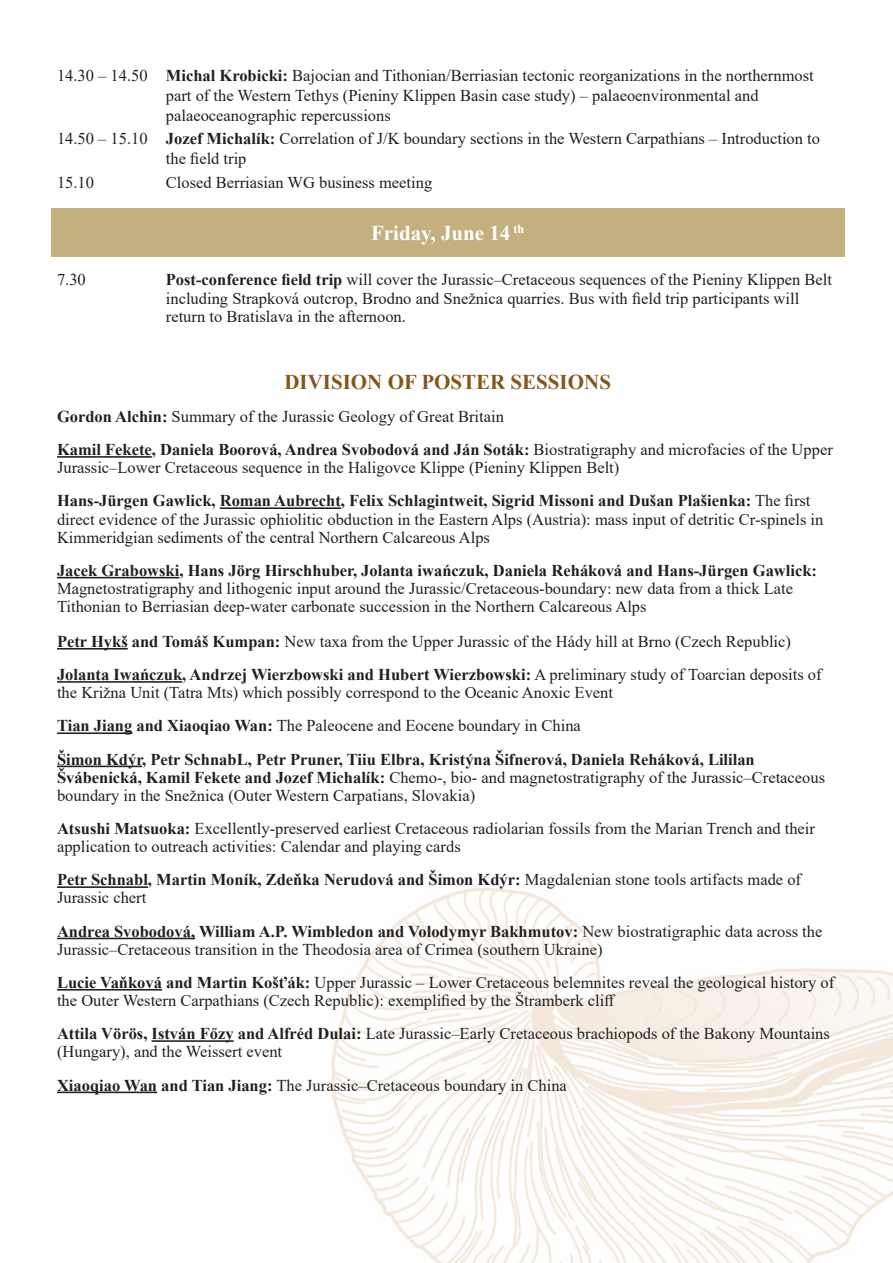
<style>
.page{position:relative;width:893px;height:1263px;background:#fff}
.page>*{position:absolute;margin:0;border:0;box-sizing:border-box;transform-origin:0 0}
.t1{font:700 21px "Times New Roman";color:#85561a}
.t2{font:700 21px "Times New Roman";color:#fff}
.t3{font:16.5px/18.1px "Times New Roman";color:#231f20}
.t4{font:700 16.5px/33.2px "Times New Roman";color:#231f20}
.s1{font-weight:700}
.s2{font-weight:400}
</style>
<div class="page">
<img style="left:332px;top:889px;width:561px;height:374px">
<div style="left:51px;top:209px;width:793px;height:48px;background:#c2b17f"></div>
<hr style="left:57px;top:456px;width:95px;height:2px;background:#231f20">
<hr style="left:220px;top:507px;width:121px;height:2px;background:#231f20">
<hr style="left:57px;top:577px;width:122px;height:1px;background:#231f20">
<hr style="left:57px;top:648px;width:71px;height:1px;background:#231f20">
<hr style="left:57px;top:681px;width:125px;height:2px;background:#231f20">
<hr style="left:57px;top:732px;width:75px;height:2px;background:#231f20">
<hr style="left:57px;top:766px;width:85px;height:1px;background:#231f20">
<hr style="left:57px;top:886px;width:91px;height:2px;background:#231f20">
<hr style="left:57px;top:938px;width:138px;height:1px;background:#231f20">
<hr style="left:57px;top:989px;width:105px;height:1px;background:#231f20">
<hr style="left:152px;top:1040px;width:82px;height:2px;background:#231f20">
<hr style="left:57px;top:1091px;width:100px;height:2px;background:#231f20">
<p class="t3" style="left:166px;top:65px;width:649px;line-height:19.8px;text-indent:-109px">14.30 – 14.50 <span class="s1">Michal Krobicki:</span> Bajocian and Tithonian/Berriasian tectonic reorganizations in the northernmost part of the Western Tethys (Pieniny Klippen Basin case study) – palaeoenvironmental and palaeoceanographic repercussions</p>
<p class="t3" style="left:166px;top:128px;width:656px;line-height:19.8px;text-indent:-109px">14.50 – 15.10 <span class="s1">Jozef Michalík:</span> Correlation of J/K boundary sections in the Western Carpathians – Introduction to the field trip</p>
<p class="t3" style="left:57px;top:172px;width:39px">15.10</p>
<p class="t3" style="left:166px;top:172px;width:268px">Closed Berriasian WG business meeting</p>
<p class="t2" style="left:371px;top:218px;width:155px">Friday, June 14 <sup>th</sup></p>
<p class="t3" style="left:57px;top:270px;width:30px">7.30</p>
<p class="t3" style="left:166px;top:270px;width:667px"><span class="s1">Post-conference field trip</span> will cover the Jurassic–Cretaceous sequences of the Pieniny Klippen Belt including Strapková outcrop, Brodno and Snežnica quarries. Bus with field trip participants will return to Bratislava in the afternoon.</p>
<p class="t1" style="left:284px;top:367px;width:328px">DIVISION OF POSTER SESSIONS</p>
<p class="t3" style="left:57px;top:399px;width:777px;line-height:33.2px"><span class="s1">Gordon Alchin:</span> Summary of the Jurassic Geology of Great Britain<br><span class="s1">Kamil Fekete, Daniela Boorová, Andrea Svobodová and Ján Soták:</span> Biostratigraphy and microfacies of the Upper</p>
<p class="t4" style="left:57px;top:451px;width:755px"><span class="s2">Jurassic–Lower Cretaceous sequence in the Haligovce Klippe (Pieniny Klippen Belt)<br></span>Hans-Jürgen Gawlick, Roman Aubrecht, Felix Schlagintweit, Sigrid Missoni and Dušan Plašienka: <span class="s2">The first</span></p>
<p class="t3" style="left:57px;top:509px;width:768px">direct evidence of the Jurassic ophiolitic obduction in the Eastern Alps (Austria): mass input of detritic Cr-spinels in<br>Kimmeridgian sediments of the central Northern Calcareous Alps</p>
<p class="t4" style="left:57px;top:553px;width:761px">Jacek Grabowski, Hans Jörg Hirschhuber, Jolanta iwańczuk, Daniela Reháková and Hans-Jürgen Gawlick:</p>
<p class="t3" style="left:57px;top:579px;width:737px">Magnetostratigraphy and lithogenic input around the Jurassic/Cretaceous-boundary: new data from a thick Late<br>Tithonian to Berriasian deep-water carbonate succession in the Northern Calcareous Alps</p>
<p class="t3" style="left:57px;top:624px;width:766px;line-height:33.2px"><span class="s1">Petr Hykš and Tomáš Kumpan:</span> New taxa from the Upper Jurassic of the Hády hill at Brno (Czech Republic)<br><span class="s1">Jolanta Iwańczuk, Andrzej Wierzbowski and Hubert Wierzbowski:</span> A preliminary study of Toarcian deposits of</p>
<p class="t4" style="left:57px;top:676px;width:699px"><span class="s2">the Križna Unit (Tatra Mts) which possibly correspond to the Oceanic Anoxic Event<br></span>Tian Jiang and Xiaoqiao Wan: <span class="s2">The Paleocene and Eocene boundary in China<br></span>Šimon Kdýr, Petr SchnabL, Petr Pruner, Tiiu Elbra, Kristýna Šifnerová, Daniela Reháková, Lililan</p>
<p class="t3" style="left:57px;top:768px;width:770px"><span class="s1">Švábenická, Kamil Fekete and Jozef Michalík:</span> Chemo-, bio- and magnetostratigraphy of the Jurassic–Cretaceous boundary in the Snežnica (Outer Western Carpatians, Slovakia)</p>
<p class="t3" style="left:57px;top:819px;width:759px"><span class="s1">Atsushi Matsuoka:</span> Excellently-preserved earliest Cretaceous radiolarian fossils from the Marian Trench and their application to outreach activities: Calendar and playing cards</p>
<p class="t4" style="left:57px;top:870px;width:746px;line-height:18.1px">Petr Schnabl, Martin Moník, Zdeňka Nerudová and Šimon Kdýr: <span class="s2">Magdalenian stone tools artifacts made of<br>Jurassic chert</span></p>
<p class="t3" style="left:57px;top:921px;width:767px"><span class="s1">Andrea Svobodová, William A.P. Wimbledon and Volodymyr Bakhmutov:</span> New biostratigraphic data across the<br>Jurassic–Cretaceous transition in the Theodosia area of Crimea (southern Ukraine)</p>
<p class="t3" style="left:57px;top:973px;width:779px"><span class="s1">Lucie Vaňková and Martin Košťák:</span> Upper Jurassic – Lower Cretaceous belemnites reveal the geological history of the Outer Western Carpathians (Czech Republic): exemplified by the Štramberk cliff</p>
<p class="t3" style="left:57px;top:1024px;width:774px"><span class="s1">Attila Vörös, István Főzy and Alfréd Dulai:</span> Late Jurassic–Early Cretaceous brachiopods of the Bakony Mountains (Hungary), and the Weissert event</p>
<p class="t3" style="left:57px;top:1075px;width:511px"><span class="s1">Xiaoqiao Wan and Tian Jiang:</span> The Jurassic–Cretaceous boundary in China</p>
</div>
